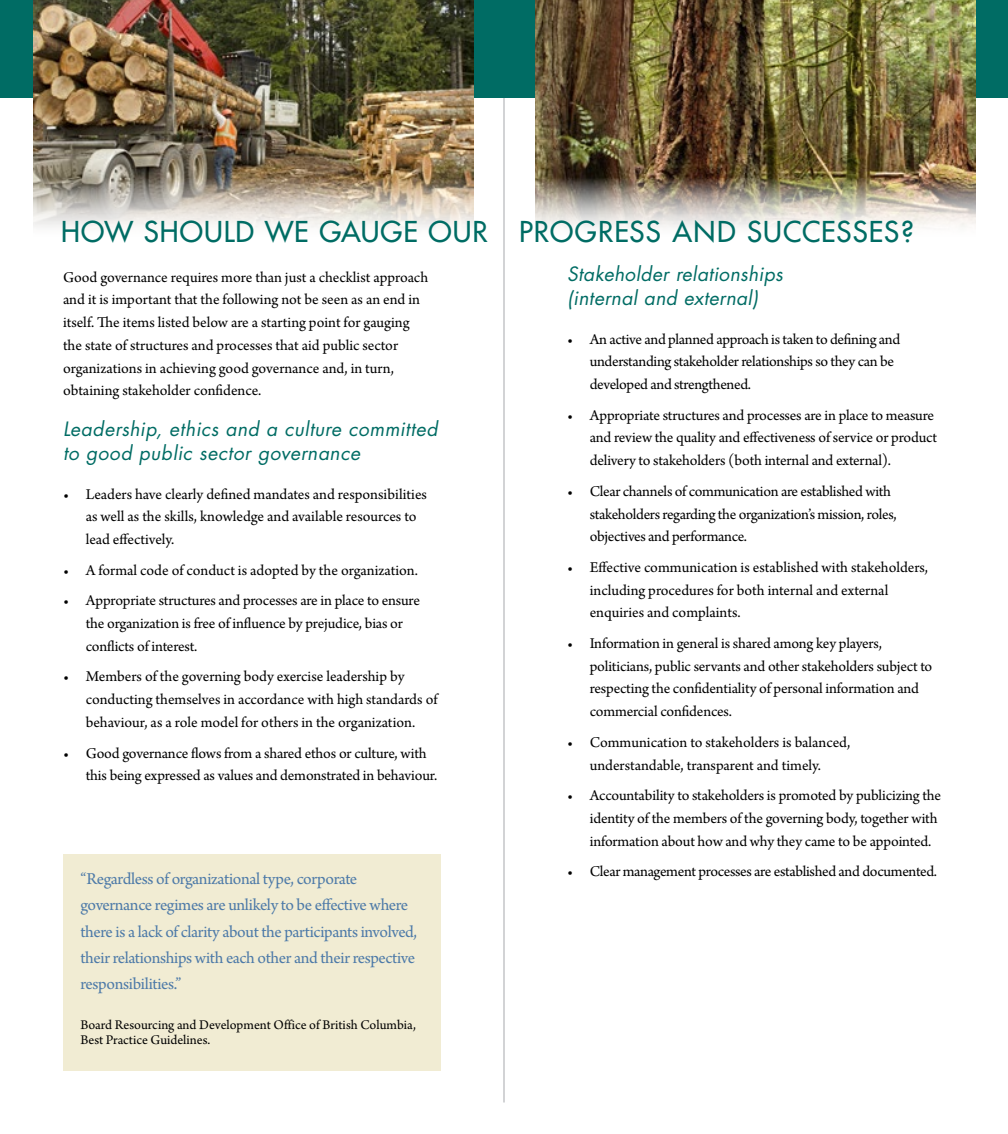
<style>
.page{position:relative;width:1008px;height:1134px;background:#fff}
.page>*{position:absolute;margin:0;border:0;box-sizing:border-box;transform-origin:0 0}
.t1{font:28px "Futura";letter-spacing:.035em;color:#006c64}
.t2{font:italic 19.25px/24.5px "Futura";letter-spacing:.025em;color:#006c64}
.t3{font:17.5px/26.2px "Arno Pro";letter-spacing:-.02em;color:#4d7aa8}
.t4{font:15.75px/22.8px "Arno Pro";letter-spacing:-.01em;color:#000}
.t5{font:14px/15.8px "Arno Pro";color:#000}
</style>
<div class="page">
<hr style="left:504px;top:32px;width:1px;height:1070px;background:#a7a9ac">
<div style="left:0;top:0;width:1008px;height:98px;background:#006c64"></div>
<img style="left:535px;top:0;width:440px;height:228px">
<img style="left:34px;top:0;width:439px;height:228px">
<div style="left:63px;top:855px;width:378px;height:216px;background:#f1ecd3"></div>
<h1 class="t1" style="left:61px;top:214px;width:854px">HOW SHOULD WE GAUGE OUR PROGRESS AND SUCCESSES?</h1>
<p class="t4" style="left:63px;top:266px;width:367px">Good governance requires more than just a checklist approach and it is important that the following not be seen as an end in itself. The items listed below are a starting point for gauging the state of structures and processes that aid public sector organizations in achieving good governance and, in turn, obtaining stakeholder confidence.</p>
<p class="t2" style="left:63px;top:417px;width:376px">Leadership, ethics and a culture committed to good public sector governance</p>
<p class="t4" style="left:86px;top:483px;width:343px;text-indent:-23px">• Leaders have clearly defined mandates and responsibilities as well as the skills, knowledge and available resources to lead effectively.</p>
<p class="t4" style="left:63px;top:559px;width:357px">• A formal code of conduct is adopted by the organization.</p>
<p class="t4" style="left:86px;top:590px;width:336px;text-indent:-23px">• Appropriate structures and processes are in place to ensure the organization is free of influence by prejudice, bias or conflicts of interest.</p>
<p class="t4" style="left:86px;top:666px;width:353px;text-indent:-23px">• Members of the governing body exercise leadership by conducting themselves in accordance with high standards of behaviour, as a role model for others in the organization.</p>
<p class="t4" style="left:86px;top:742px;width:353px;text-indent:-23px">• Good governance flows from a shared ethos or culture, with this being expressed as values and demonstrated in behaviour.</p>
<p class="t3" style="left:80px;top:867px;width:338px">“Regardless of organizational type, corporate governance regimes are unlikely to be effective where there is a lack of clarity about the participants involved, their relationships with each other and their respective responsibilities.”</p>
<p class="t5" style="left:80px;top:1017px;width:337px">Board Resourcing and Development Office of British Columbia,<br>Best Practice Guidelines.</p>
<p class="t2" style="left:567px;top:261px;width:217px">Stakeholder relationships (internal and external)</p>
<p class="t4" style="left:590px;top:328px;width:312px;text-indent:-23px">• An active and planned approach is taken to defining and understanding stakeholder relationships so they can be developed and strengthened.</p>
<p class="t4" style="left:590px;top:404px;width:349px;text-indent:-23px">• Appropriate structures and processes are in place to measure and review the quality and effectiveness of service or product delivery to stakeholders (both internal and external).</p>
<p class="t4" style="left:590px;top:480px;width:308px;text-indent:-23px">• Clear channels of communication are established with stakeholders regarding the organization’s mission, roles, objectives and performance.</p>
<p class="t4" style="left:590px;top:557px;width:340px;text-indent:-23px">• Effective communication is established with stakeholders, including procedures for both internal and external enquiries and complaints.</p>
<p class="t4" style="left:590px;top:633px;width:344px;text-indent:-23px">• Information in general is shared among key players, politicians, public servants and other stakeholders subject to respecting the confidentiality of personal information and commercial confidences.</p>
<p class="t4" style="left:567px;top:732px;width:285px;text-align:center">• Communication to stakeholders is balanced, understandable, transparent and timely.</p>
<p class="t4" style="left:590px;top:785px;width:353px;text-indent:-23px">• Accountability to stakeholders is promoted by publicizing the identity of the members of the governing body, together with information about how and why they came to be appointed.</p>
<p class="t4" style="left:567px;top:861px;width:372px">• Clear management processes are established and documented.</p>
</div>
